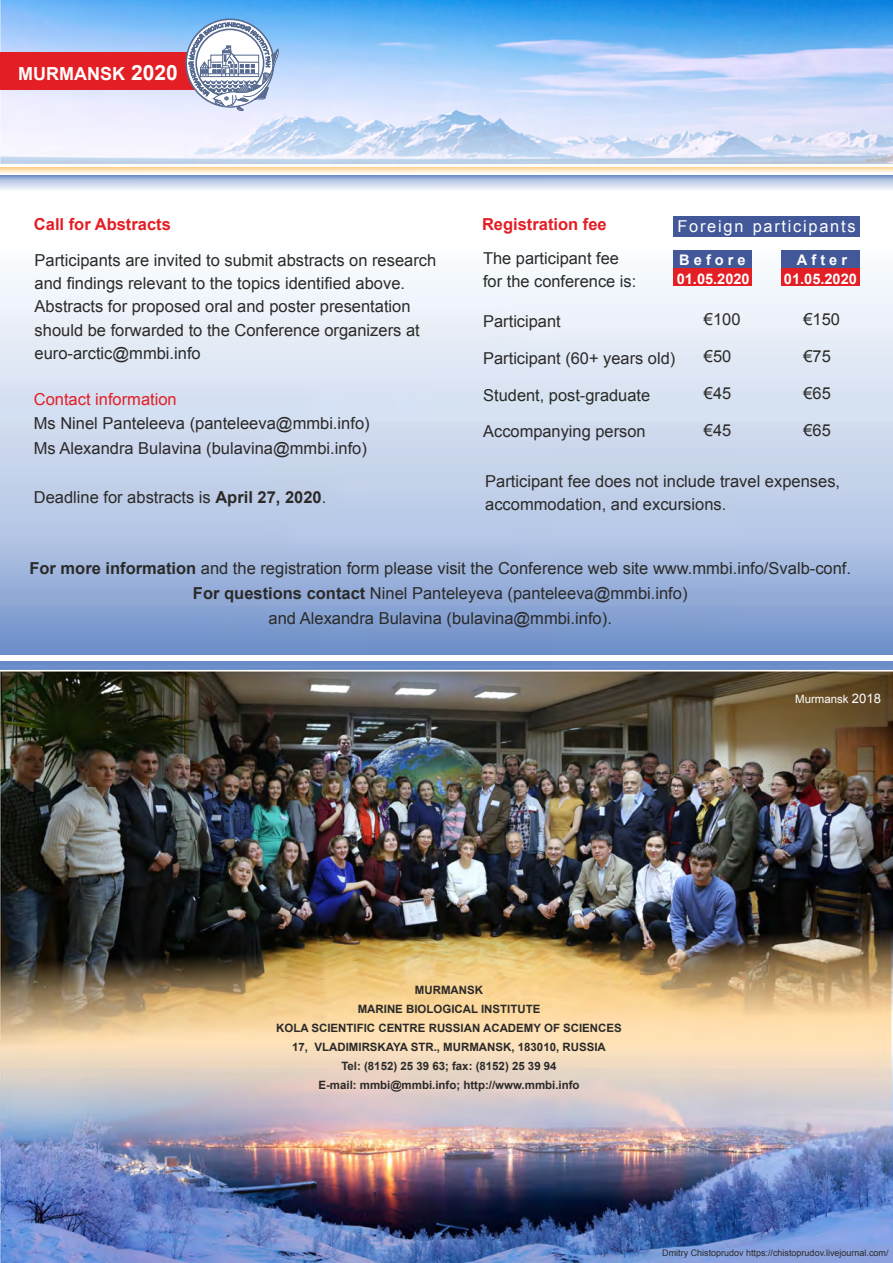
<style>
.page{position:relative;width:893px;height:1263px;background:#fff}
.page>*{position:absolute;margin:0;border:0;box-sizing:border-box;transform-origin:0 0}
.t1{font:700 18px "Arial";color:#fefefe}
.t2{font:16.5px/23.1px "Arial";color:#2b2a29}
.t3{font:700 16.5px "Arial";color:#e31e24}
.t4{font:16.5px "Arial";color:#e31e24}
.t5{font:16.35px/23px "Arial";color:#2b2a29}
.t6{font:16.35px "Arial";letter-spacing:.105em;color:#fefefe}
.t7{font:700 14.55px "Arial";color:#fefefe}
.t8{font:700 11.4px/19px "Arial";color:#2b2a29;text-align:center}
.t9{font:11.4px "Arial";color:#fefefe}
.t10{font:9px "Arial";color:#2b2a29}
.s1{font-size:21px}
.s2{font-weight:700}
.s3{font-size:13.05px}
</style>
<div class="page">
<img style="left:0;top:250px;width:893px;height:420px">
<img style="left:0;top:0;width:893px;height:164px">
<div style="left:673px;top:250px;width:78px;height:19px;background:#435898"></div>
<div style="left:673px;top:268px;width:78px;height:18px;background:#e31e24"></div>
<div style="left:781px;top:250px;width:78px;height:19px;background:#435898"></div>
<div style="left:781px;top:268px;width:78px;height:18px;background:#e31e24"></div>
<div style="left:673px;top:216px;width:186px;height:21px;background:#435898"></div>
<div style="left:0;top:655px;width:893px;height:6px;background:#fefefe"></div>
<img style="left:0;top:1067px;width:893px;height:196px">
<img style="left:0;top:1067px;width:892px;height:80px">
<img style="left:0;top:672px;width:893px;height:395px">
<div style="left:0;top:52px;width:230px;height:37px;background:#e31e24"></div>
<svg style="left:184px;top:17px;width:95px;height:94px"></svg>
<img style="left:661px;top:1245px;width:231px;height:17px">
<p class="t1" style="left:18px;top:67px;width:161px">MURMANSK <span class="s1">2020</span></p>
<p class="t3" style="left:34px;top:218px;width:138px">Call for Abstracts</p>
<p class="t2" style="left:35px;top:251px;width:403px">Participants are invited to submit abstracts on research and findings relevant to the topics identified above.<br>Abstracts for proposed oral and poster presentation should be forwarded to the Conference organizers at euro-arctic@mmbi.info</p>
<p class="t4" style="left:34px;top:393px;width:145px">Contact information</p>
<p class="t2" style="left:34px;top:413px;width:337px;line-height:24.8px">Ms Ninel Panteleeva (panteleeva@mmbi.info)<br>Ms Alexandra Bulavina (bulavina@mmbi.info)</p>
<p class="t2" style="left:34px;top:488px;width:294px">Deadline for abstracts is <span class="s2">April 27, 2020</span>.</p>
<p class="t3" style="left:482px;top:218px;width:126px">Registration fee</p>
<p class="t5" style="left:483px;top:248px;width:155px">The participant fee for the conference is:</p>
<p class="t6" style="left:677px;top:220px;width:180px">Foreign participants</p>
<p class="t7" style="left:679px;top:255px;width:68px">Before</p>
<p class="t7" style="left:797px;top:255px;width:52px">After</p>
<p class="t7" style="left:677px;top:273px;width:75px">01.05.2020</p>
<p class="t7" style="left:784px;top:274px;width:75px">01.05.2020</p>
<p class="t5" style="left:483px;top:311px;width:79px">Participant</p>
<p class="t5" style="left:483px;top:348px;width:194px">Participant (60+ years old)</p>
<p class="t5" style="left:483px;top:385px;width:168px">Student, post-graduate</p>
<p class="t5" style="left:483px;top:421px;width:164px">Accompanying person</p>
<p class="t2" style="left:704px;top:310px;width:38px">€100</p>
<p class="t2" style="left:704px;top:346px;width:29px">€50</p>
<p class="t2" style="left:704px;top:383px;width:29px">€45</p>
<p class="t2" style="left:704px;top:420px;width:29px">€45</p>
<p class="t2" style="left:803px;top:310px;width:38px">€150</p>
<p class="t2" style="left:803px;top:346px;width:29px">€75</p>
<p class="t2" style="left:803px;top:383px;width:29px">€65</p>
<p class="t2" style="left:803px;top:420px;width:29px">€65</p>
<p class="t2" style="left:485px;top:471px;width:356px">Participant fee does not include travel expenses, accommodation, and excursions.</p>
<p class="t2" style="left:29px;top:557px;width:823px;line-height:24.8px;text-align:center"><span class="s2">For more information</span> and the registration form please visit the Conference web site www.mmbi.info/Svalb-conf.<br><span class="s2">For questions contact</span> Ninel Panteleyeva (panteleeva@mmbi.info)<br>and Alexandra Bulavina (bulavina@mmbi.info).</p>
<p class="t9" style="left:795px;top:694px;width:87px">Murmansk <span class="s3">2018</span></p>
<p class="t8" style="left:276px;top:981px;width:347px">MURMANSK<br>MARINE BIOLOGICAL INSTITUTE<br>KOLA SCIENTIFIC CENTRE RUSSIAN ACADEMY OF SCIENCES 17, VLADIMIRSKAYA STR., MURMANSK, 183010, RUSSIA<br>Tel: (8152) 25 39 63; fax: (8152) 25 39 94<br>E-mail: mmbi@mmbi.info; http://www.mmbi.info</p>
<p class="t10" style="left:662px;top:1249px;width:228px">Dmitry Chistoprudov https://chistoprudov.livejournal.com/</p>
</div>
